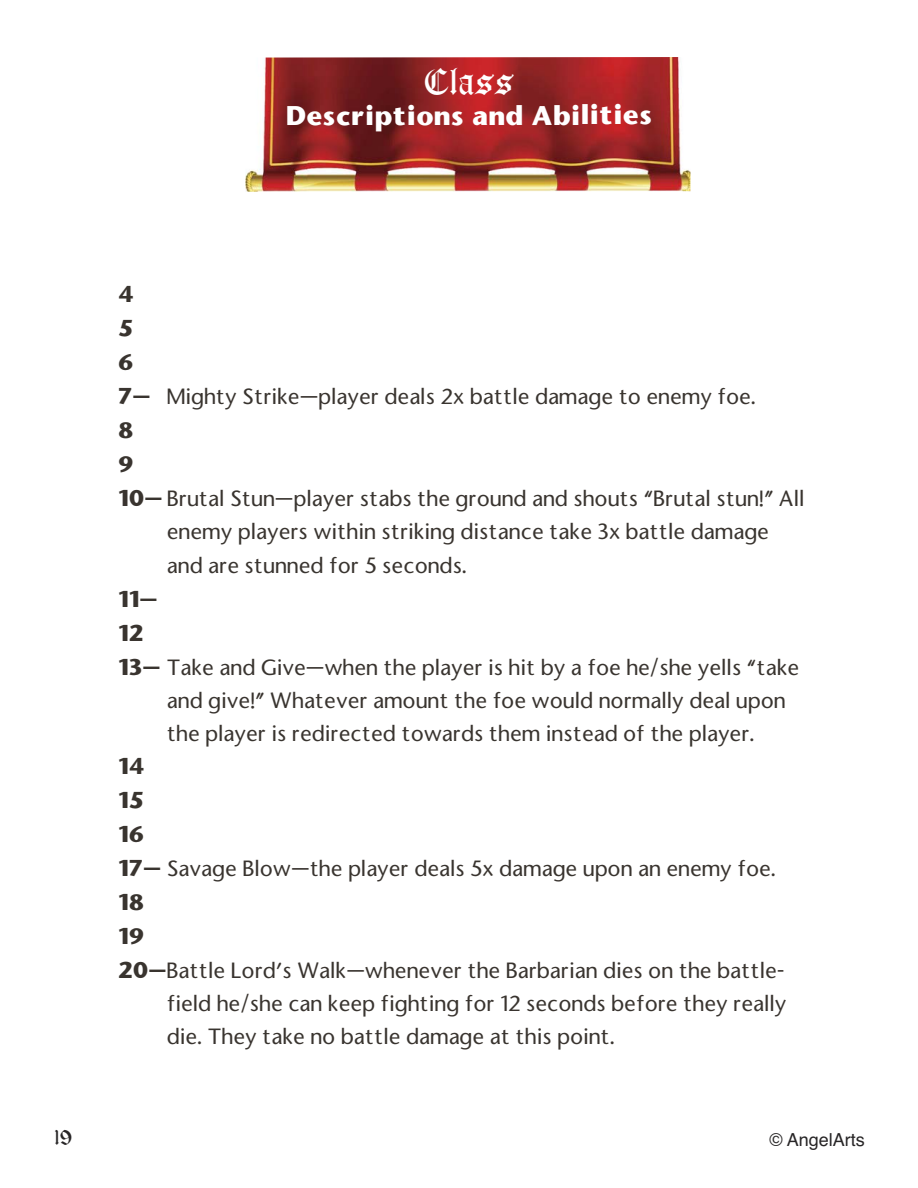
<style>
.page{position:relative;width:918px;height:1188px;background:#fff}
.page>*{position:absolute;margin:0;border:0;box-sizing:border-box;transform-origin:0 0}
.t1{font:32.4px "Castle Font";color:#fff}
.t2{font:700 25.35px "Stone Sans";color:#fff}
.t3{font:500 21px "Stone Sans";color:#39342f}
.t4{font:700 21px "Stone Sans";color:#39342f}
.t5{font:18px "Helvetica";color:#272526}
.t6{font:18px "Castle Font";color:#272526}
.s1{font-weight:700}
</style>
<div class="page">
<img style="left:245px;top:57px;width:445px;height:135px">
<h1 class="t1" style="left:424px;top:65px;width:92px">Class</h1>
<p class="t2" style="left:286px;top:101px;width:368px">Descriptions and Abilities</p>
<p class="t6" style="left:54px;top:1128px;width:20px">19</p>
<p class="t4" style="left:118px;top:282px;width:17px">4</p>
<p class="t4" style="left:118px;top:317px;width:17px">5</p>
<p class="t4" style="left:118px;top:351px;width:17px">6</p>
<p class="t3" style="left:118px;top:385px;width:639px"><span class="s1">7—</span> Mighty Strike—player deals 2x battle damage to enemy foe.</p>
<p class="t4" style="left:118px;top:419px;width:17px">8</p>
<p class="t4" style="left:118px;top:453px;width:17px">9</p>
<p class="t3" style="left:118px;top:487px;width:688px"><span class="s1">10—</span> Brutal Stun—player stabs the ground and shouts “Brutal stun!” All</p>
<p class="t3" style="left:167px;top:520px;width:604px">enemy players within striking distance take 3x battle damage</p>
<p class="t3" style="left:167px;top:553px;width:302px">and are stunned for 5 seconds.</p>
<p class="t4" style="left:118px;top:587px;width:41px">11—</p>
<p class="t4" style="left:118px;top:621px;width:27px">12</p>
<p class="t3" style="left:118px;top:656px;width:682px"><span class="s1">13—</span> Take and Give—when the player is hit by a foe he/she yells “take</p>
<p class="t3" style="left:167px;top:689px;width:620px">and give!” Whatever amount the foe would normally deal upon</p>
<p class="t3" style="left:167px;top:721px;width:589px">the player is redirected towards them instead of the player.</p>
<p class="t4" style="left:118px;top:755px;width:28px">14</p>
<p class="t4" style="left:118px;top:789px;width:27px">15</p>
<p class="t4" style="left:118px;top:823px;width:28px">16</p>
<p class="t3" style="left:118px;top:857px;width:659px"><span class="s1">17—</span> Savage Blow—the player deals 5x damage upon an enemy foe.</p>
<p class="t4" style="left:118px;top:891px;width:27px">18</p>
<p class="t4" style="left:118px;top:925px;width:28px">19</p>
<p class="t3" style="left:118px;top:959px;width:668px"><span class="s1">20—</span>Battle Lord’s Walk—whenever the Barbarian dies on the battle-</p>
<p class="t3" style="left:167px;top:992px;width:621px">field he/she can keep fighting for 12 seconds before they really</p>
<p class="t3" style="left:167px;top:1024px;width:450px">die. They take no battle damage at this point.</p>
<p class="t5" style="left:770px;top:1129px;width:97px">© AngelArts</p>
</div>
